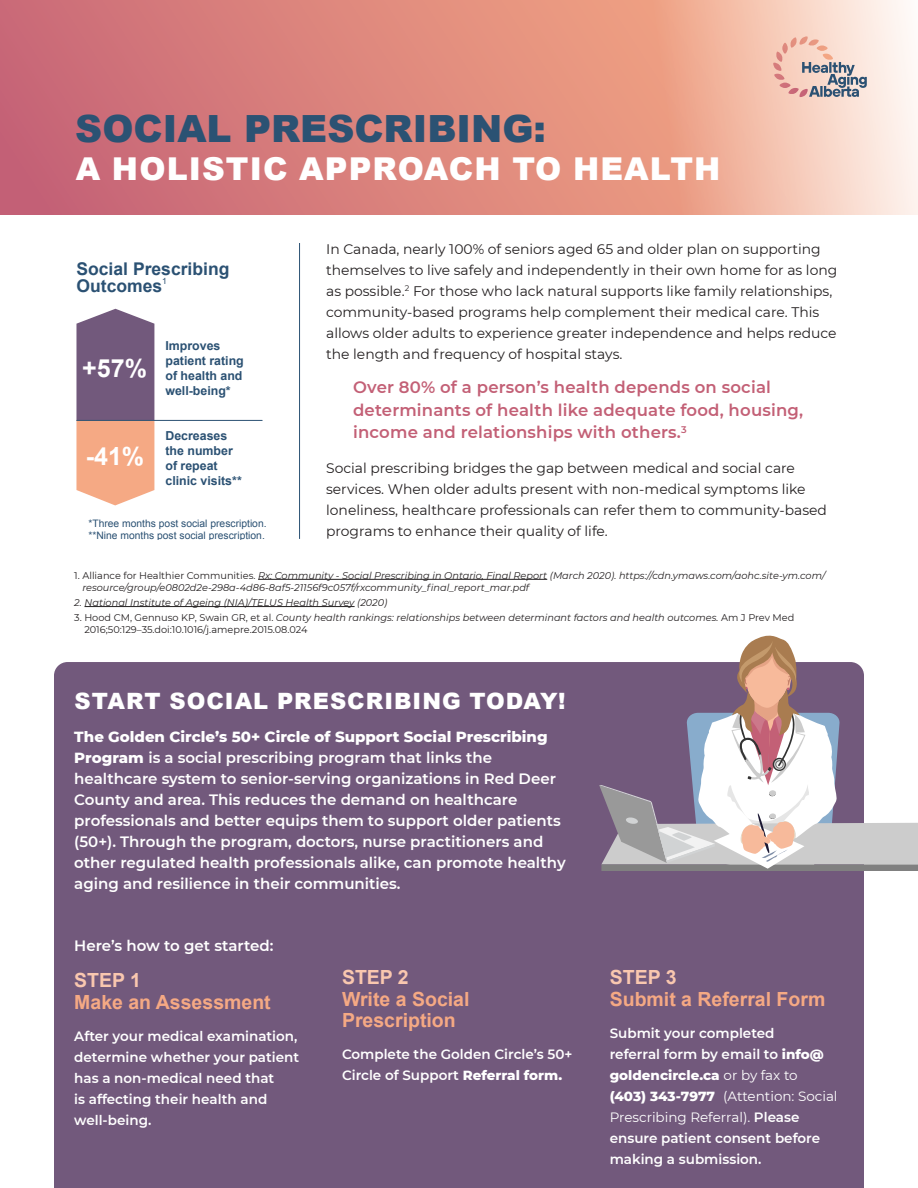
<style>
.page{position:relative;width:918px;height:1188px;background:#fff}
.page>*{position:absolute;margin:0;border:0;box-sizing:border-box;transform-origin:0 0}
.Main_head{font:900 37.5px "Arial";color:#2b5273}
.Main_head-2{font:900 31.5px "Arial";letter-spacing:.035em;color:#fff}
.t1{font:700 25.05px "Arial";color:#fff}
.Sidebar_head{font:900 22.5px "Arial";letter-spacing:.045em;color:#fff}
.Subhead{font:700 19.5px/22.5px "Arial";color:#f5a984}
.t2{font:700 17.55px/17.5px "Arial";color:#2b5173}
.Supporting_headline{font:600 16.5px/22.5px "Montserrat";letter-spacing:.01em;color:#c36076}
.body{font:600 15px/21px "Montserrat";color:#fff}
.body-2{font:13.8px/21px "Montserrat";color:#231f20}
.body-3{font:600 13.5px/21px "Montserrat";color:#fff}
.t3{font:700 12.3px/14.9px "Arial";color:#2b5173}
.t4{font:10.35px/12.3px "Arial";color:#2b5173}
.body-4{font:italic 9.75px/12px "Montserrat";color:#231f20}
.body-5{font:9.75px/12px "Montserrat";color:#231f20}
.s1{font-style:normal}
.s2{font-style:italic}
.s3{font-weight:800}
.s4{color:#f9c7af}
.s5{font-weight:400}
</style>
<div class="page">
<svg style="left:0;top:0;width:625px;height:215px;background:#d87f7c"></svg>
<div style="left:54px;top:662px;width:810px;height:526px;background:#72597c"></div>
<div style="left:601px;top:864px;width:317px;height:6px;background:#808080"></div>
<svg style="left:599px;top:635px;width:319px;height:234px"></svg>
<svg style="left:76px;top:309px;width:78px;height:196px;background:#b1868a"></svg>
<hr style="left:77px;top:420px;width:185px;height:1px;background:#2b5173">
<hr style="left:299px;top:243px;width:1px;height:296px;background:#2b5273">
<div style="left:625px;top:0;width:293px;height:217px;background:linear-gradient(to right,#ea9174,#fff8f2)"></div>
<hr style="left:258px;top:579px;width:289px;height:1px;background:#231f20">
<hr style="left:85px;top:606px;width:270px;height:1px;background:#231f20">
<svg style="left:773px;top:36px;width:94px;height:61px;background:#d8beb7"></svg>
<p class="Main_head" style="left:75px;top:102px;width:472px">SOCIAL PRESCRIBING:</p>
<p class="Main_head-2" style="left:76px;top:146px;width:646px">A HOLISTIC APPROACH TO HEALTH</p>
<p class="t2" style="left:76px;top:260px;width:154px">Social Prescribing<br>Outcomes<sup>1</sup></p>
<p class="t1" style="left:82px;top:352px;width:66px">+57%</p>
<p class="t1" style="left:86px;top:440px;width:60px">-41%</p>
<p class="t3" style="left:165px;top:339px;width:80px">Improves patient rating of health and well-being*</p>
<p class="t3" style="left:165px;top:429px;width:78px">Decreases the number of repeat clinic visits**</p>
<p class="t4" style="left:88px;top:517px;width:180px">*Three months post social prescription. **Nine months post social prescription.</p>
<p class="body-2" style="left:326px;top:238px;width:513px">In Canada, nearly 100% of seniors aged 65 and older plan on supporting themselves to live safely and independently in their own home for as long as possible.<sup>2</sup> For those who lack natural supports like family relationships, community-based programs help complement their medical care. This allows older adults to experience greater independence and helps reduce the length and frequency of hospital stays.</p>
<p class="Supporting_headline" style="left:353px;top:375px;width:452px">Over 80% of a person’s health depends on social determinants of health like adequate food, housing, income and relationships with others.<sup>3</sup></p>
<p class="body-2" style="left:326px;top:457px;width:502px">Social prescribing bridges the gap between medical and social care services. When older adults present with non-medical symptoms like loneliness, healthcare professionals can refer them to community-based programs to enhance their quality of life.</p>
<p class="body-4" style="left:82px;top:569px;width:744px;text-indent:-8px"><span class="s1">1. Alliance for Healthier Communities.</span> Rx: Community - Social Prescribing in Ontario, Final Report (March 2020). https://cdn.ymaws.com/aohc.site-ym.com/ resource/group/e0802d2e-298a-4d86-8af5-21156f9c057f/rxcommunity_final_report_mar.pdf</p>
<p class="body-4" style="left:74px;top:596px;width:315px">2. National Institute of Ageing (NIA)/TELUS Health Survey (2020)</p>
<p class="body-5" style="left:84px;top:611px;width:712px;text-indent:-10px">3. Hood CM, Gennuso KP, Swain GR, et al. <span class="s2">County health rankings: relationships between determinant factors and health outcomes.</span> Am J Prev Med<br>2016;50:129–35.doi:10.1016/j.amepre.2015.08.024</p>
<p class="Sidebar_head" style="left:75px;top:685px;width:493px">START SOCIAL PRESCRIBING TODAY!</p>
<p class="body" style="left:74px;top:725px;width:493px"><span class="s3">The Golden Circle’s 50+ Circle of Support Social Prescribing Program</span> is a social prescribing program that links the healthcare system to senior-serving organizations in Red Deer County and area. This reduces the demand on healthcare professionals and better equips them to support older patients (50+). Through the program, doctors, nurse practitioners and other regulated health professionals alike, can promote healthy aging and resilience in their communities.</p>
<p class="body" style="left:74px;top:934px;width:201px">Here’s how to get started:</p>
<p class="Subhead" style="left:74px;top:969px;width:198px"><span class="s4">STEP 1<br></span>Make an Assessment</p>
<p class="body-3" style="left:74px;top:1025px;width:226px">After your medical examination, determine whether your patient has a non-medical need that<br>is affecting their health and well-being.</p>
<p class="Subhead" style="left:342px;top:966px;width:129px;line-height:21.8px"><span class="s4">STEP 2<br></span>Write a Social<br>Prescription</p>
<p class="body-3" style="left:342px;top:1043px;width:232px">Complete the Golden Circle’s 50+<br>Circle of Support <span class="s3">Referral form.</span></p>
<p class="Subhead" style="left:610px;top:966px;width:217px"><span class="s4">STEP 3<br></span>Submit a Referral Form</p>
<p class="body-3" style="left:610px;top:1022px;width:229px">Submit your completed<br>referral form by email to <span class="s3">info@ goldencircle.ca</span> <span class="s5">or by fax to<br></span><span class="s3">(403) 343-7977</span> <span class="s5">(Attention: Social<br>Prescribing Referral).</span> Please ensure patient consent before making a submission.</p>
</div>
